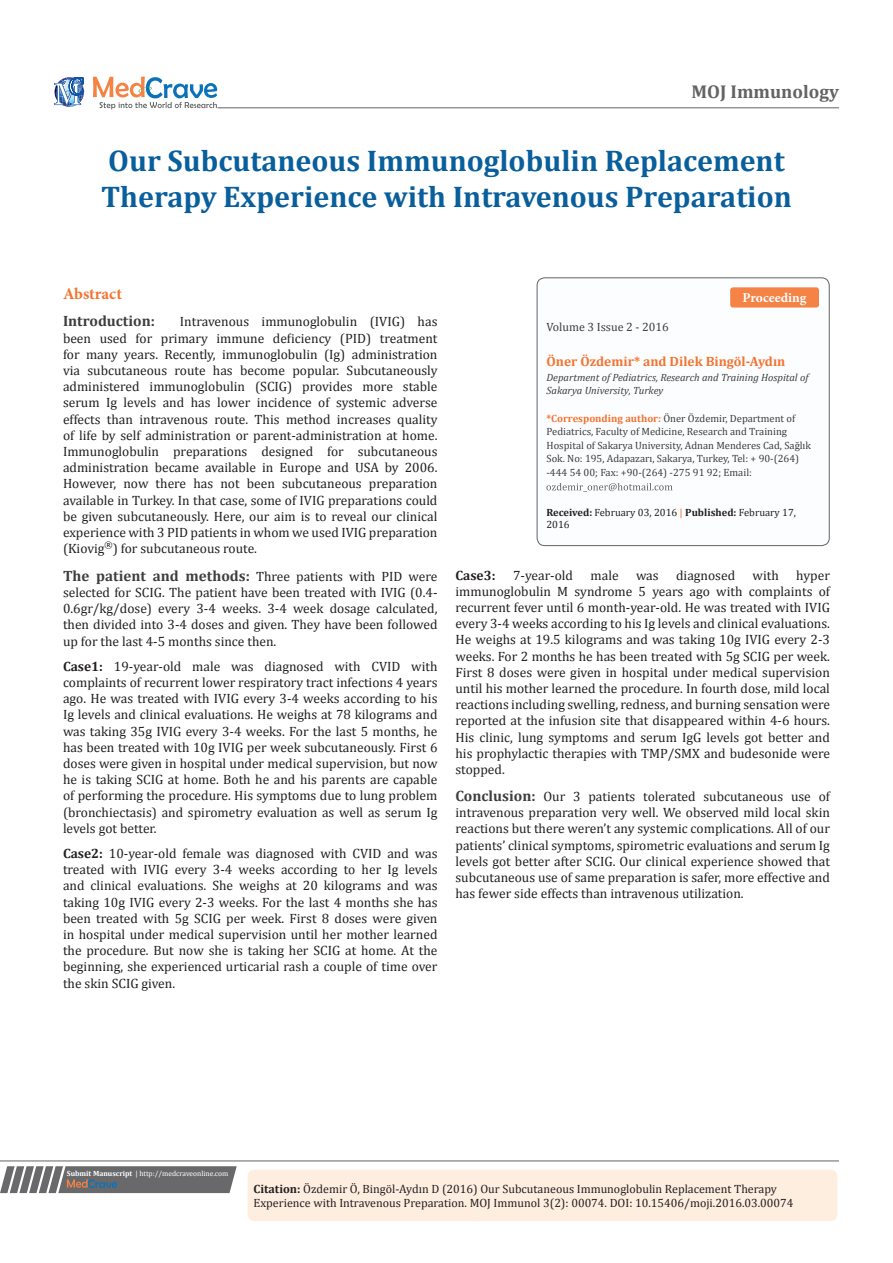
<style>
.page{position:relative;width:893px;height:1263px;background:#fff}
.page>*{position:absolute;margin:0;border:0;box-sizing:border-box;transform-origin:0 0}
.t1{font:700 30px/36px "Cambria";color:#085f9c}
.t2{font:700 18.6px "Cambria";color:#636366}
.t3{font:700 16.5px "Minion Pro";color:#f37331}
.t4{font:700 15px "Cambria";color:#3e3e3f}
.t5{font:13.5px/16.2px "Cambria";color:#231f20;text-align:justify}
.t6{font:700 13.5px "Cambria";color:#f37331}
.t7{font:700 13.5px "Minion Pro";color:#fff}
.t8{font:700 13.5px "Cambria";color:#231f20}
.Citation{font:12px/14.4px "Cambria";color:#231f20}
.t9{font:12px "Cambria";color:#3e3e3f}
.t10{font:10.5px/13.5px "Cambria";color:#3e3e3f}
.t11{font:italic 10.5px/12.6px "Cambria";color:#3e3e3f}
.t12{font:10.5px/12.6px "Cambria";color:#231f20}
.t13{font:7.5px "Cambria";color:#fff}
.s1{font-weight:700;color:#f37331}
.s2{font-weight:700}
.s3{font-weight:700;color:#f58345}
.s4{font-weight:700;font-size:15px;color:#3e3e3f}
</style>
<div class="page">
<svg style="left:54px;top:77px;width:30px;height:30px"></svg>
<svg style="left:93px;top:77px;width:124px;height:32px"></svg>
<svg style="left:0;top:1166px;width:237px;height:27px;background:#78787a"></svg>
<hr style="left:0;top:1161px;width:839px;height:1px;background:#626465">
<hr style="left:218px;top:108px;width:621px;height:1px;background:#626465">
<div style="left:537px;top:278px;width:292px;height:268px;background:#fbfdfe;border-radius:8px"></div>
<svg style="left:546px;top:483px;width:127px;height:9px"></svg>
<div style="left:537px;top:277px;width:293px;height:269px;border:1px solid #626465;border-radius:8px"></div>
<div style="left:730px;top:287px;width:89px;height:21px;background:#f58345;border-radius:3px"></div>
<div style="left:248px;top:1170px;width:589px;height:51px;background:#feeee0;border-radius:7px"></div>
<p class="t2" style="left:691px;top:79px;width:149px">MOJ Immunology</p>
<p class="t1" style="left:101px;top:142px;width:692px">Our Subcutaneous Immunoglobulin Replacement<br>Therapy Experience with Intravenous Preparation</p>
<p class="t3" style="left:63px;top:282px;width:60px">Abstract</p>
<p class="t7" style="left:742px;top:288px;width:65px">Proceeding</p>
<p class="t4" style="left:63px;top:311px;width:93px">Introduction:</p>
<p class="t5" style="left:63px;top:314px;width:376px;text-indent:117px">Intravenous immunoglobulin (IVIG) has been used for primary immune deficiency (PID) treatment for many years. Recently, immunoglobulin (Ig) administration via subcutaneous route has become popular. Subcutaneously administered immunoglobulin (SCIG) provides more stable serum Ig levels and has lower incidence of systemic adverse effects than intravenous route. This method increases quality of life by self administration or parent-administration at home.<br>Immunoglobulin preparations designed for subcutaneous administration became available in Europe and USA by 2006.<br>However, now there has not been subcutaneous preparation available in Turkey. In that case, some of IVIG preparations could be given subcutaneously. Here, our aim is to reveal our clinical experience with 3 PID patients in whom we used IVIG preparation (Kiovig<sup>®</sup>) for subcutaneous route.</p>
<p class="t9" style="left:546px;top:320px;width:124px">Volume 3 Issue 2 - 2016</p>
<p class="t6" style="left:546px;top:352px;width:240px">Öner Özdemir* and Dilek Bingöl-Aydın</p>
<p class="t11" style="left:546px;top:371px;width:264px">Department of Pediatrics, Research and Training Hospital of<br>Sakarya University, Turkey</p>
<p class="t10" style="left:546px;top:412px;width:266px"><span class="s1">*Corresponding author:</span> Öner Özdemir, Department of Pediatrics, Faculty of Medicine, Research and Training Hospital of Sakarya University, Adnan Menderes Cad, Sağlık Sok. No: 195, Adapazarı, Sakarya, Turkey, Tel: + 90-(264) -444 54 00; Fax: +90-(264) -275 91 92; Email:</p>
<p class="t12" style="left:546px;top:506px;width:251px"><span class="s2">Received:</span> February 03, 2016 <span class="s3">|</span> <span class="s2">Published:</span> February 17,<br>2016</p>
<p class="t5" style="left:63px;top:568px;width:376px"><span class="s4">The patient and methods:</span> Three patients with PID were selected for SCIG. The patient have been treated with IVIG (0.4- 0.6gr/kg/dose) every 3-4 weeks. 3-4 week dosage calculated, then divided into 3-4 doses and given. They have been followed up for the last 4-5 months since then.</p>
<p class="t5" style="left:63px;top:658px;width:376px"><span class="s2">Case1:</span> 19-year-old male was diagnosed with CVID with complaints of recurrent lower respiratory tract infections 4 years ago. He was treated with IVIG every 3-4 weeks according to his Ig levels and clinical evaluations. He weighs at 78 kilograms and was taking 35g IVIG every 3-4 weeks. For the last 5 months, he has been treated with 10g IVIG per week subcutaneously. First 6 doses were given in hospital under medical supervision, but now he is taking SCIG at home. Both he and his parents are capable of performing the procedure. His symptoms due to lung problem (bronchiectasis) and spirometry evaluation as well as serum Ig levels got better.</p>
<p class="t5" style="left:63px;top:845px;width:376px"><span class="s2">Case2:</span> 10-year-old female was diagnosed with CVID and was treated with IVIG every 3-4 weeks according to her Ig levels and clinical evaluations. She weighs at 20 kilograms and was taking 10g IVIG every 2-3 weeks. For the last 4 months she has been treated with 5g SCIG per week. First 8 doses were given in hospital under medical supervision until her mother learned the procedure. But now she is taking her SCIG at home. At the beginning, she experienced urticarial rash a couple of time over the skin SCIG given.</p>
<p class="t5" style="left:455px;top:567px;width:376px;text-indent:341px">hyper immunoglobulin M syndrome 5 years ago with complaints of recurrent fever until 6 month-year-old. He was treated with IVIG every 3-4 weeks according to his Ig levels and clinical evaluations.<br>He weighs at 19.5 kilograms and was taking 10g IVIG every 2-3 weeks. For 2 months he has been treated with 5g SCIG per week.<br>First 8 doses were given in hospital under medical supervision until his mother learned the procedure. In fourth dose, mild local reactions including swelling, redness, and burning sensation were reported at the infusion site that disappeared within 4-6 hours.<br>His clinic, lung symptoms and serum IgG levels got better and his prophylactic therapies with TMP/SMX and budesonide were stopped.</p>
<p class="t5" style="left:455px;top:788px;width:376px"><span class="s4">Conclusion:</span> Our 3 patients tolerated subcutaneous use of intravenous preparation very well. We observed mild local skin reactions but there weren’t any systemic complications. All of our patients’ clinical symptoms, spirometric evaluations and serum Ig levels got better after SCIG. Our clinical experience showed that subcutaneous use of same preparation is safer, more effective and has fewer side effects than intravenous utilization.</p>
<p class="t8" style="left:455px;top:565px;width:42px">Case3:</p>
<p class="t5" style="left:513px;top:567px;width:62px">7-year-old</p>
<p class="t5" style="left:591px;top:567px;width:30px">male</p>
<p class="t5" style="left:636px;top:567px;width:24px">was</p>
<p class="t5" style="left:676px;top:567px;width:61px">diagnosed</p>
<p class="t5" style="left:753px;top:567px;width:28px">with</p>
<p class="t13" style="left:67px;top:1169px;width:163px"><span class="s2">Submit Manuscript</span> | http://medcraveonline.com</p>
<p class="Citation" style="left:254px;top:1181px;width:541px"><span class="s2">Citation:</span> Özdemir Ö, Bingöl-Aydın D (2016) Our Subcutaneous Immunoglobulin Replacement Therapy<br>Experience with Intravenous Preparation. MOJ Immunol 3(2): 00074. DOI: 10.15406/moji.2016.03.00074</p>
</div>
